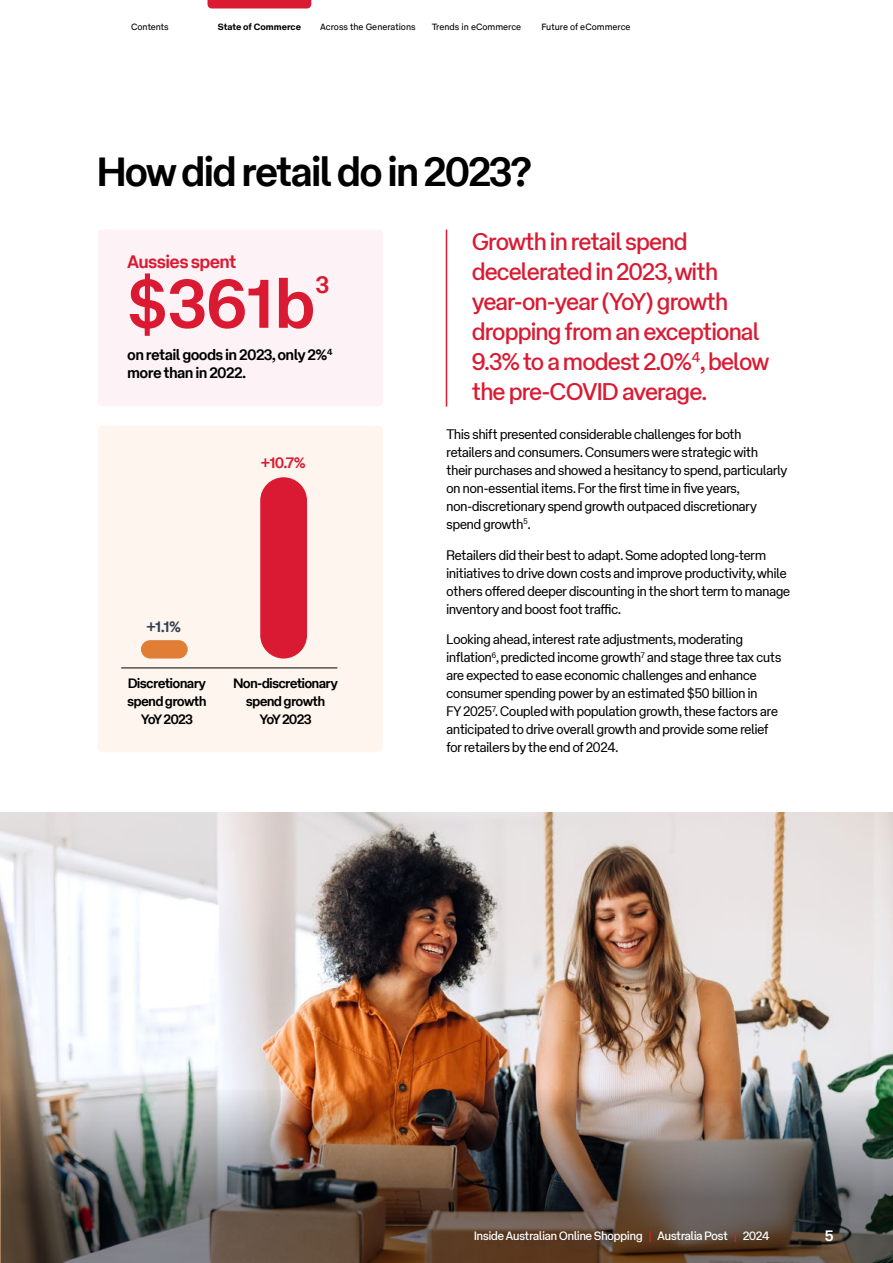
<style>
.page{position:relative;width:893px;height:1263px;background:#fff}
.page>*{position:absolute;margin:0;border:0;box-sizing:border-box;transform-origin:0 0}
.Blue_number_figures{font:700 67.5px "AP Type Pro Display";color:#da1a32}
.Heading_1{font:700 40.5px "AP Type Pro Display";letter-spacing:-.01em;color:#000}
.Intro_75__red{font:24px/30px "AP Type Pro Display";letter-spacing:-.01em;color:#da1a32}
.Blue_number_figures-2{font:700 23.55px "AP Type Pro Display";color:#da1a32}
.Heading_L3_Cyan{font:700 18px "AP Type Pro Display";color:#da1a32}
.t1{font:700 15px/18px "AP Type Pro Display";color:#000}
.Body_copy_small{font:700 15px "AP Type Pro Display";color:#da1a32}
.Body_copy_small-2{font:700 15px "AP Type Pro Display";color:#303f50}
.t2{font:700 15px "AP Type Pro Display";color:#fff}
.Body_copy{font:300 13.5px/18px "AP Type Pro Display";color:#000}
.Body_copy_bold{font:700 13.5px/18px "AP Type Pro Display";letter-spacing:-.01em;color:#000;text-align:center}
.t3{font:12px "AP Type Pro Display";color:#fff}
.t4{font:9px "AP Type Pro Text";color:#000}
.t5{font:700 9px "AP Type Pro Text";color:#000}
.s1{color:#da1a32}
</style>
<div class="page">
<div style="left:98px;top:230px;width:285px;height:176px;background:#fdf2f5;border-radius:4px"></div>
<div style="left:98px;top:426px;width:285px;height:326px;background:#fdf5ee;border-radius:4px"></div>
<hr style="left:121px;top:667px;width:216px;height:1px;background:#000">
<div style="left:141px;top:640px;width:47px;height:18px;background:#e07e35;border-radius:9px"></div>
<div style="left:260px;top:477px;width:47px;height:181px;background:#da1a32;border-radius:23px"></div>
<img style="left:0;top:812px;width:893px;height:451px">
<hr style="left:446px;top:230px;width:1px;height:177px;background:#da1a32">
<img style="left:1px;top:1048px;width:892px;height:215px">
<svg style="left:207px;top:0;width:104px;height:9px"></svg>
<p class="t4" style="left:131px;top:20px;width:39px">Contents</p>
<p class="t5" style="left:218px;top:20px;width:85px">State of Commerce</p>
<p class="t4" style="left:320px;top:20px;width:97px">Across the Generations</p>
<p class="t4" style="left:432px;top:20px;width:91px">Trends in eCommerce</p>
<p class="t4" style="left:541px;top:20px;width:91px">Future of eCommerce</p>
<p class="Heading_1" style="left:98px;top:138px;width:435px">How did retail do in 2023?</p>
<p class="Heading_L3_Cyan" style="left:128px;top:246px;width:110px">Aussies spent</p>
<p class="Blue_number_figures" style="left:128px;top:248px;width:188px">$361b</p>
<p class="Blue_number_figures-2" style="left:316px;top:265px;width:14px">3</p>
<p class="t1" style="left:128px;top:345px;width:206px">on retail goods in 2023, only 2%<sup>4 </sup>more than in 2022.</p>
<p class="Body_copy_small-2" style="left:147px;top:614px;width:35px">+1.1%</p>
<p class="Body_copy_small" style="left:261px;top:450px;width:46px">+10.7%</p>
<p class="Body_copy_bold" style="left:127px;top:673px;width:80px">Discretionary spend growth<br>YoY 2023</p>
<p class="Body_copy_bold" style="left:234px;top:673px;width:105px">Non-discretionary spend growth<br>YoY 2023</p>
<p class="Intro_75__red" style="left:472px;top:224px;width:299px">Growth in retail spend decelerated in 2023, with year-on-year (YoY) growth dropping from an exceptional<br>9.3% to a modest 2.0%<sup>4</sup>, below the pre-COVID average.</p>
<p class="Body_copy" style="left:446px;top:424px;width:342px">This shift presented considerable challenges for both retailers and consumers. Consumers were strategic with<br>their purchases and showed a hesitancy to spend, particularly on non-essential items. For the first time in five years, non-discretionary spend growth outpaced discretionary spend growth<sup>5</sup>.</p>
<p class="Body_copy" style="left:446px;top:544px;width:345px">Retailers did their best to adapt. Some adopted long-term initiatives to drive down costs and improve productivity, while others offered deeper discounting in the short term to manage inventory and boost foot traffic.</p>
<p class="Body_copy" style="left:446px;top:629px;width:336px">Looking ahead, interest rate adjustments, moderating inflation<sup>6</sup>, predicted income growth<sup>7</sup> and stage three tax cuts are expected to ease economic challenges and enhance consumer spending power by an estimated $50 billion in<br>FY 2025<sup>7</sup>. Coupled with population growth, these factors are anticipated to drive overall growth and provide some relief for retailers by the end of 2024.</p>
<p class="t3" style="left:474px;top:1226px;width:297px">Inside Australian Online Shopping <span class="s1">|</span> Australia Post <span class="s1">|</span> 2024</p>
<p class="t2" style="left:825px;top:1223px;width:10px">5</p>
</div>
